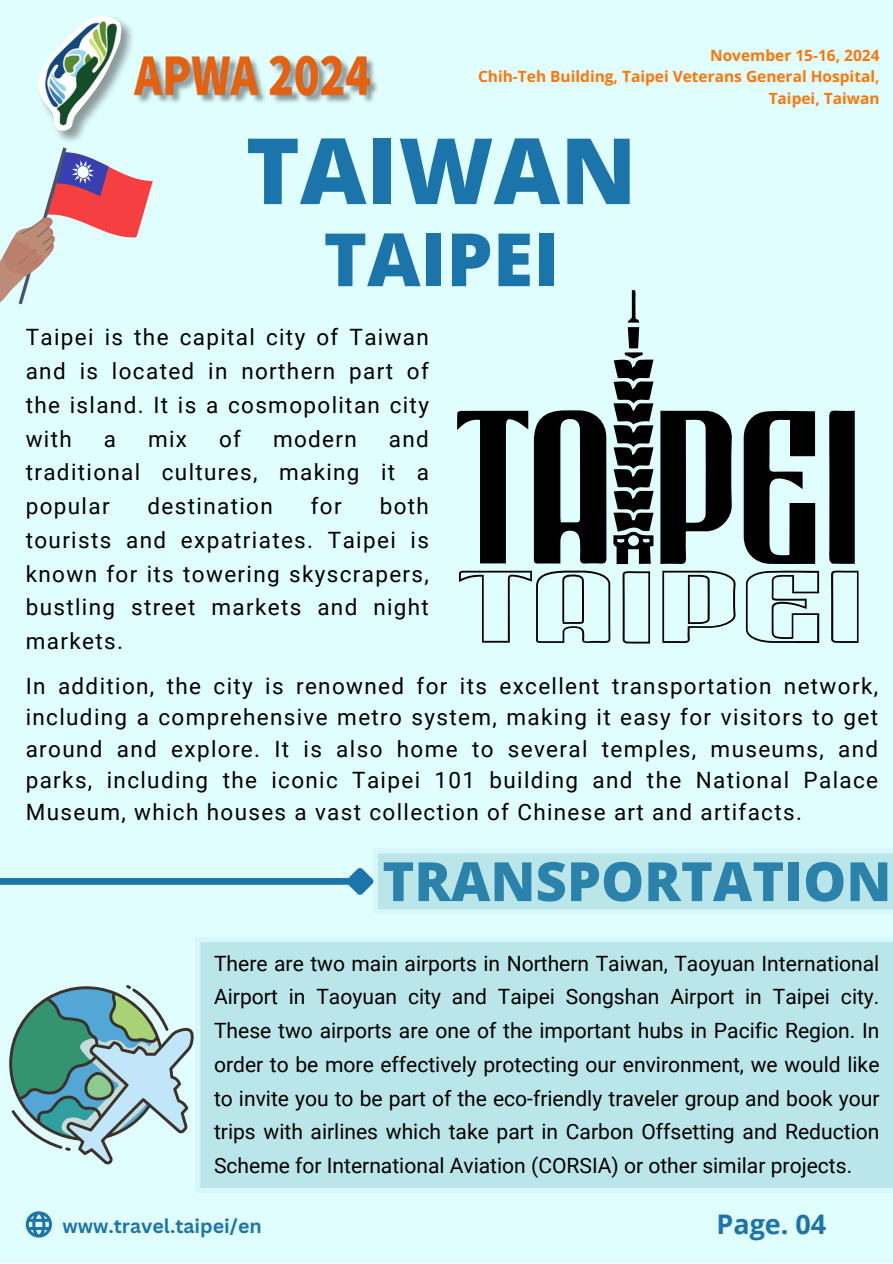
<style>
.page{position:relative;width:893px;height:1264px;background:#fff}
.page>*{position:absolute;margin:0;border:0;box-sizing:border-box;transform-origin:0 0}
.t1{font:800 91.65px "Open Sans";color:#1c75aa}
.t2{font:800 73.65px "Open Sans";color:#1c75aa}
.t3{font:800 54.15px "Open Sans";color:#1c75aa}
.t4{font:700 27px "Open Sans";color:#1c75aa}
.t5{font:22.5px/33.8px "Roboto";letter-spacing:.06em;color:#000;text-align:justify}
.t6{font:21.15px/33.8px "Roboto";color:#000;text-align:justify}
.t7{font:700 19.5px "Canva Sans";color:#1c75aa}
.t8{font:700 15.45px/21.3px "Open Sans";color:#ff7507;text-align:right}
</style>
<div class="page">
<div style="left:0;top:0;width:892px;height:1262px;background:#e1feff"></div>
<svg style="left:26px;top:1211px;width:26px;height:26px"></svg>
<svg style="left:743px;top:410px;width:72px;height:154px"></svg>
<svg style="left:660px;top:410px;width:72px;height:154px"></svg>
<div style="left:829px;top:410px;width:25px;height:154px;background:#000"></div>
<svg style="left:457px;top:290px;width:196px;height:274px"></svg>
<svg style="left:745px;top:570px;width:74px;height:73px"></svg>
<svg style="left:662px;top:570px;width:73px;height:73px"></svg>
<svg style="left:459px;top:570px;width:151px;height:73px"></svg>
<svg style="left:831px;top:570px;width:27px;height:73px"></svg>
<svg style="left:622px;top:571px;width:28px;height:72px"></svg>
<div style="left:0;top:878px;width:351px;height:6px;background:#1c75aa"></div>
<svg style="left:340px;top:853px;width:552px;height:57px;background:#bae5e9"></svg>
<svg style="left:9px;top:985px;width:185px;height:179px"></svg>
<div style="left:200px;top:942px;width:692px;height:246px;background:#bae6e9"></div>
<svg style="left:0;top:181px;width:153px;height:124px"></svg>
<img style="left:38px;top:15px;width:339px;height:166px">
<p class="t8" style="left:710px;top:44px;width:171px">November 15-16, 2024</p>
<p class="t8" style="left:478px;top:66px;width:403px">Chih-Teh Building, Taipei Veterans General Hospital,<br>Taipei, Taiwan</p>
<p class="t1" style="left:246px;top:106px;width:392px">TAIWAN</p>
<p class="t2" style="left:323px;top:207px;width:237px">TAIPEI</p>
<p class="t5" style="left:26px;top:321px;width:404px">Taipei is the capital city of Taiwan and is located in northern part of the island. It is a cosmopolitan city with</p>
<p class="t5" style="left:104px;top:422px;width:14px">a</p>
<p class="t5" style="left:148px;top:422px;width:40px">mix</p>
<p class="t5" style="left:219px;top:422px;width:23px">of</p>
<p class="t5" style="left:273px;top:422px;width:85px">modern</p>
<p class="t5" style="left:26px;top:422px;width:404px;text-indent:363px">and traditional cultures, making it a popular</p>
<p class="t5" style="left:148px;top:489px;width:127px">destination</p>
<p class="t5" style="left:311px;top:489px;width:32px">for</p>
<p class="t5" style="left:26px;top:489px;width:404px;text-indent:354px">both tourists and expatriates. Taipei is known for its towering skyscrapers, bustling street markets and night markets.</p>
<p class="t5" style="left:26px;top:670px;width:853px;line-height:31.5px">In addition, the city is renowned for its excellent transportation network, including a comprehensive metro system, making it easy for visitors to get around and explore. It is also home to several temples, museums, and parks, including the iconic Taipei 101 building and the National Palace Museum, which houses a vast collection of Chinese art and artifacts.</p>
<p class="t3" style="left:382px;top:843px;width:510px">TRANSPORTATION</p>
<p class="t6" style="left:214px;top:946px;width:667px">There are two main airports in Northern Taiwan, Taoyuan International Airport in Taoyuan city and Taipei Songshan Airport in Taipei city.<br>These two airports are one of the important hubs in Pacific Region. In order to be more effectively protecting our environment, we would like to invite you to be part of the eco-friendly traveler group and book your trips with airlines which take part in Carbon Offsetting and Reduction Scheme for International Aviation (CORSIA) or other similar projects.</p>
<p class="t7" style="left:62px;top:1212px;width:201px">www.travel.taipei/en</p>
<p class="t4" style="left:716px;top:1204px;width:111px">Page. 04</p>
</div>
